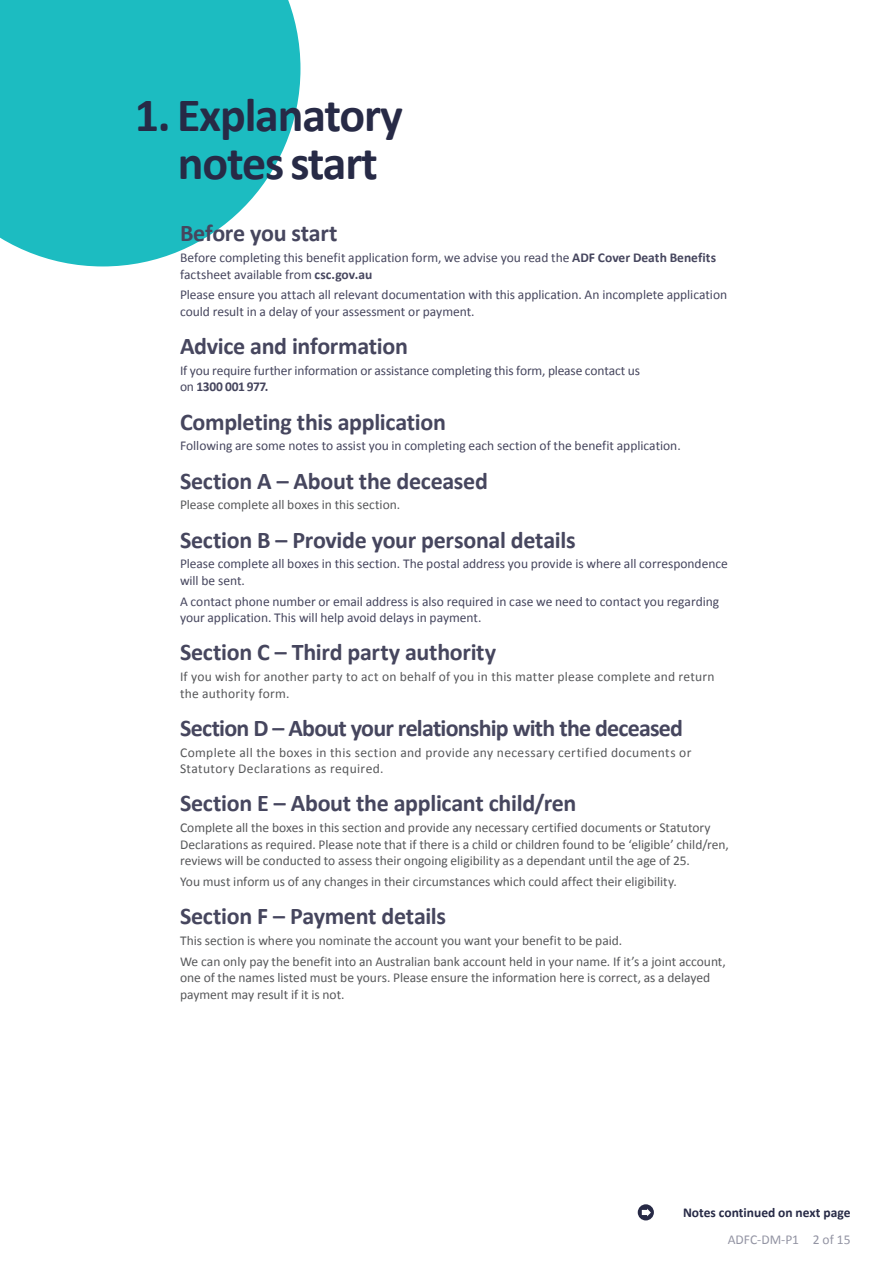
<style>
.page{position:relative;width:893px;height:1263px;background:#fff}
.page>*{position:absolute;margin:0;border:0;box-sizing:border-box;transform-origin:0 0}
._01_H1_Smallest{font:700 48px/48px "Calibri";letter-spacing:-.025em;color:#272a46;text-align:center}
._02_H2{font:700 24px "Calibri";letter-spacing:-.015em;color:#46465e}
._08_Body_Text_wide_c{font:13.5px/16.5px "Calibri";color:#57585a}
._08_Body_Text_wide_c-2{font:13.5px/16.5px "Calibri";letter-spacing:-.005em;color:#46465e}
._08_Body_Text_wide_c-3{font:13.5px/16.5px "Calibri";letter-spacing:.03em;color:#57585a}
._02_Form-continuedne{font:700 13.5px "Calibri";color:#272a46}
.t1{font:13.5px "Calibri";color:#9394a3}
.s1{font-weight:700}
</style>
<div class="page">
<svg style="left:0;top:0;width:300px;height:266px;background:#36c3c8"></svg>
<svg style="left:638px;top:1204px;width:16px;height:16px"></svg>
<svg style="left:642px;top:1208px;width:9px;height:8px"></svg>
<p class="_01_H1_Smallest" style="left:135px;top:91px;width:270px">1. Explanatory notes start</p>
<p class="_02_H2" style="left:180px;top:218px;width:159px">Before you start</p>
<p class="_08_Body_Text_wide_c-2" style="left:180px;top:249px;width:538px">Before completing this benefit application form, we advise you read the <span class="s1">ADF Cover Death Benefits </span>factsheet available from <span class="s1">csc.gov.au</span></p>
<p class="_08_Body_Text_wide_c-2" style="left:180px;top:287px;width:549px">Please ensure you attach all relevant documentation with this application. An incomplete application could result in a delay of your assessment or payment.</p>
<p class="_02_H2" style="left:180px;top:331px;width:229px">Advice and information</p>
<p class="_08_Body_Text_wide_c-2" style="left:180px;top:362px;width:462px">If you require further information or assistance completing this form, please contact us on <span class="s1">1300 001 977.</span></p>
<p class="_02_H2" style="left:180px;top:406px;width:267px">Completing this application</p>
<p class="_08_Body_Text_wide_c-2" style="left:180px;top:438px;width:502px">Following are some notes to assist you in completing each section of the benefit application.</p>
<p class="_02_H2" style="left:180px;top:465px;width:309px">Section A – About the deceased</p>
<p class="_08_Body_Text_wide_c" style="left:180px;top:497px;width:222px">Please complete all boxes in this section.</p>
<p class="_02_H2" style="left:180px;top:524px;width:397px">Section B – Provide your personal details</p>
<p class="_08_Body_Text_wide_c-2" style="left:180px;top:556px;width:549px">Please complete all boxes in this section. The postal address you provide is where all correspondence will be sent.</p>
<p class="_08_Body_Text_wide_c-2" style="left:180px;top:593px;width:541px">A contact phone number or email address is also required in case we need to contact you regarding your application. This will help avoid delays in payment.</p>
<p class="_02_H2" style="left:180px;top:637px;width:318px">Section C – Third party authority</p>
<p class="_08_Body_Text_wide_c" style="left:180px;top:668px;width:536px">If you wish for another party to act on behalf of you in this matter please complete and return the authority form.</p>
<p class="_02_H2" style="left:180px;top:712px;width:505px">Section D – About your relationship with the deceased</p>
<p class="_08_Body_Text_wide_c-3" style="left:180px;top:744px;width:513px">Complete all the boxes in this section and provide any necessary certified documents or<br>Statutory Declarations as required.</p>
<p class="_02_H2" style="left:180px;top:788px;width:398px">Section E – About the applicant child/ren</p>
<p class="_08_Body_Text_wide_c" style="left:180px;top:819px;width:550px">Complete all the boxes in this section and provide any necessary certified documents or Statutory<br>Declarations as required. Please note that if there is a child or children found to be ‘eligible’ child/ren, reviews will be conducted to assess their ongoing eligibility as a dependant until the age of 25.</p>
<p class="_08_Body_Text_wide_c" style="left:180px;top:873px;width:498px">You must inform us of any changes in their circumstances which could affect their eligibility.</p>
<p class="_02_H2" style="left:180px;top:901px;width:268px">Section F – Payment details</p>
<p class="_08_Body_Text_wide_c" style="left:180px;top:932px;width:444px">This section is where you nominate the account you want your benefit to be paid.</p>
<p class="_08_Body_Text_wide_c" style="left:180px;top:953px;width:547px">We can only pay the benefit into an Australian bank account held in your name. If it’s a joint account, one of the names listed must be yours. Please ensure the information here is correct, as a delayed payment may result if it is not.</p>
<p class="_02_Form-continuedne" style="left:683px;top:1204px;width:169px">Notes continued on next page</p>
<p class="t1" style="left:728px;top:1230px;width:124px">ADFC-DM-P1 2 of 15</p>
</div>
